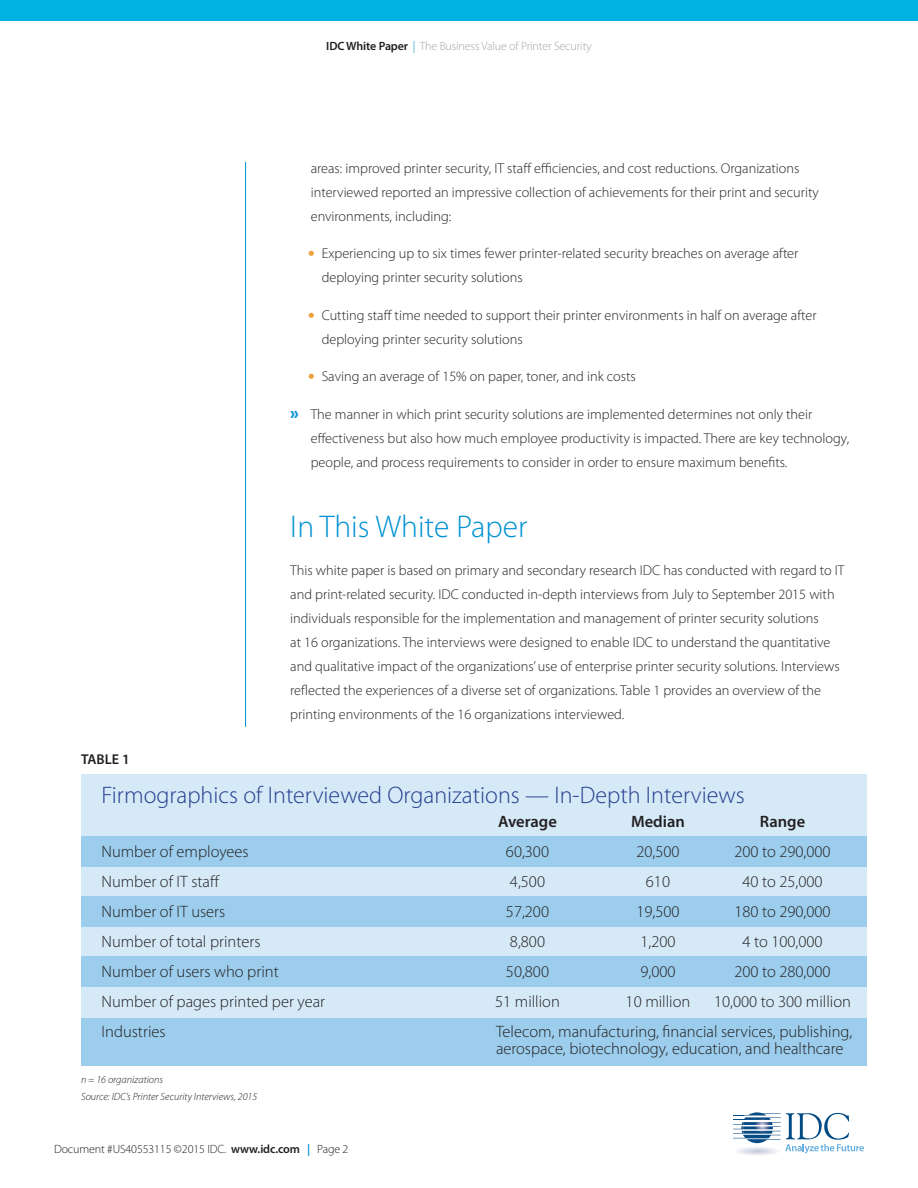
<style>
.page{position:relative;width:918px;height:1188px;background:#fff}
.page>*{position:absolute;margin:0;border:0;box-sizing:border-box;transform-origin:0 0}
.t1{font:300 31.5px "Myriad Pro";color:#0092d3}
.t2{font:300 24px "Myriad Pro";color:#253f8e}
.t3{font:300 16.5px/16.5px "Myriad Pro";color:#231f20}
.t4{font:600 16.5px "Myriad Pro";color:#231f20}
.t5{font:300 14.25px/24px "Myriad Pro";color:#231f20}
.t6{font:600 14.25px "Myriad Pro";color:#231f20}
.t7{font:300 12px "Myriad Pro";letter-spacing:-.01em;color:#a1a3a6}
.t8{font:300 12px "Myriad Pro";letter-spacing:-.01em;color:#231f20}
.t9{font:italic 300 10.5px/16.5px "Myriad Pro";color:#231f20}
.s1{font-weight:600;color:#231f20}
.s2{color:#0092d3}
.s3{font-weight:900;font-size:18px;color:#eca138}
.s4{font-weight:900;font-size:18px;color:#0092d3}
.s5{font-weight:600}
.s6{font-weight:600;color:#0092d3}
</style>
<div class="page">
<svg style="left:733px;top:1113px;width:131px;height:42px"></svg>
<div style="left:0;top:0;width:918px;height:21px;background:#00b3e3"></div>
<hr style="left:245px;top:162px;width:1px;height:565px;background:#0092d3">
<div style="left:81px;top:775px;width:785px;height:291px;background:#d5e9f7"></div>
<div style="left:81px;top:837px;width:785px;height:30px;background:#9ccdec"></div>
<div style="left:81px;top:896px;width:785px;height:31px;background:#9ccdec"></div>
<div style="left:81px;top:957px;width:785px;height:30px;background:#9ccdec"></div>
<div style="left:81px;top:1018px;width:785px;height:48px;background:#9ccdec"></div>
<p class="t7" style="left:326px;top:39px;width:267px"><span class="s1">IDC White Paper</span> <span class="s2">|</span> The Business Value of Printer Security</p>
<p class="t5" style="left:311px;top:156px;width:510px">areas: improved printer security, IT staff efficiencies, and cost reductions. Organizations interviewed reported an impressive collection of achievements for their print and security environments, including:</p>
<p class="t5" style="left:322px;top:241px;width:478px;text-indent:-14px"><span class="s3">•</span> Experiencing up to six times fewer printer-related security breaches on average after deploying printer security solutions</p>
<p class="t5" style="left:322px;top:303px;width:496px;text-indent:-14px"><span class="s3">•</span> Cutting staff time needed to support their printer environments in half on average after deploying printer security solutions</p>
<p class="t5" style="left:308px;top:364px;width:329px"><span class="s3">•</span> Saving an average of 15% on paper, toner, and ink costs</p>
<p class="t5" style="left:311px;top:402px;width:540px;text-indent:-21px"><span class="s4">»</span> The manner in which print security solutions are implemented determines not only their effectiveness but also how much employee productivity is impacted. There are key technology, people, and process requirements to consider in order to ensure maximum benefits.</p>
<p class="t6" style="left:81px;top:750px;width:50px">TABLE 1</p>
<p class="t1" style="left:290px;top:508px;width:239px">In This White Paper</p>
<p class="t5" style="left:290px;top:558px;width:556px">This white paper is based on primary and secondary research IDC has conducted with regard to IT and print-related security. IDC conducted in-depth interviews from July to September 2015 with individuals responsible for the implementation and management of printer security solutions<br>at 16 organizations. The interviews were designed to enable IDC to understand the quantitative and qualitative impact of the organizations’ use of enterprise printer security solutions. Interviews reflected the experiences of a diverse set of organizations. Table 1 provides an overview of the printing environments of the 16 organizations interviewed.</p>
<p class="t2" style="left:102px;top:781px;width:645px">Firmographics of Interviewed Organizations — In-Depth Interviews</p>
<p class="t4" style="left:498px;top:811px;width:60px">Average</p>
<p class="t4" style="left:631px;top:811px;width:55px">Median</p>
<p class="t4" style="left:760px;top:811px;width:47px">Range</p>
<p class="t3" style="left:102px;top:844px;width:149px">Number of employees</p>
<p class="t3" style="left:506px;top:844px;width:45px">60,300</p>
<p class="t3" style="left:636px;top:844px;width:45px">20,500</p>
<p class="t3" style="left:734px;top:844px;width:98px">200 to 290,000</p>
<p class="t3" style="left:102px;top:874px;width:120px">Number of IT staff</p>
<p class="t3" style="left:510px;top:874px;width:37px">4,500</p>
<p class="t3" style="left:646px;top:874px;width:26px">610</p>
<p class="t3" style="left:742px;top:874px;width:82px">40 to 25,000</p>
<p class="t3" style="left:102px;top:904px;width:125px">Number of IT users</p>
<p class="t3" style="left:506px;top:904px;width:45px">57,200</p>
<p class="t3" style="left:636px;top:904px;width:45px">19,500</p>
<p class="t3" style="left:734px;top:904px;width:98px">180 to 290,000</p>
<p class="t3" style="left:102px;top:934px;width:160px">Number of total printers</p>
<p class="t3" style="left:510px;top:934px;width:37px">8,800</p>
<p class="t3" style="left:640px;top:934px;width:37px">1,200</p>
<p class="t3" style="left:742px;top:934px;width:82px">4 to 100,000</p>
<p class="t3" style="left:102px;top:964px;width:179px">Number of users who print</p>
<p class="t3" style="left:506px;top:964px;width:45px">50,800</p>
<p class="t3" style="left:640px;top:964px;width:37px">9,000</p>
<p class="t3" style="left:734px;top:964px;width:98px">200 to 280,000</p>
<p class="t3" style="left:102px;top:994px;width:225px">Number of pages printed per year</p>
<p class="t3" style="left:495px;top:994px;width:66px">51 million</p>
<p class="t3" style="left:626px;top:994px;width:66px">10 million</p>
<p class="t3" style="left:714px;top:994px;width:138px">10,000 to 300 million</p>
<p class="t3" style="left:102px;top:1024px;width:66px">Industries</p>
<p class="t3" style="left:496px;top:1024px;width:358px">Telecom, manufacturing, financial services, publishing, aerospace, biotechnology, education, and healthcare</p>
<p class="t9" style="left:81px;top:1072px;width:178px">n = 16 organizations<br>Source: IDC’s Printer Security Interviews, 2015</p>
<p class="t8" style="left:54px;top:1141px;width:296px">Document #US40553115 ©2015 IDC. <span class="s5">www.idc.com</span> <span class="s6">|</span> Page 2</p>
</div>
